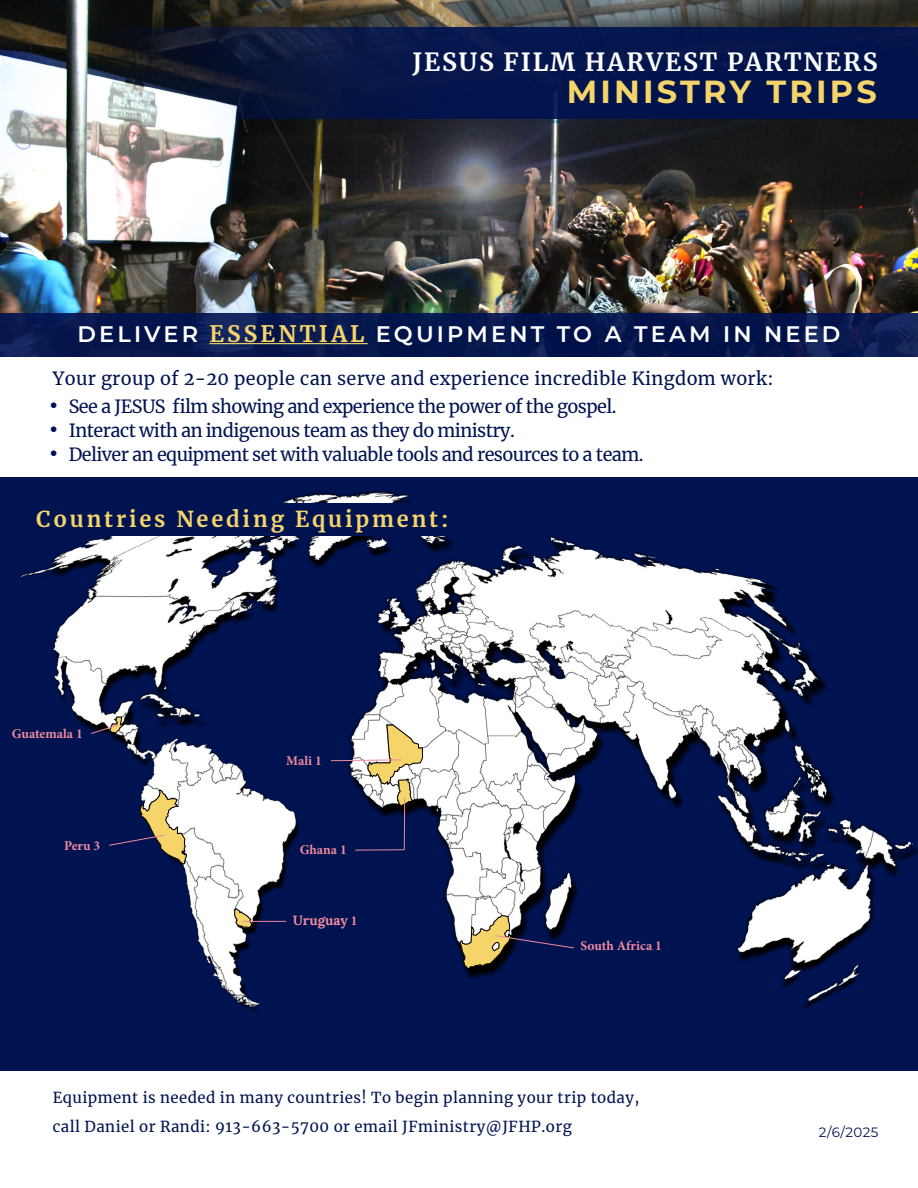
<style>
.page{position:relative;width:918px;height:1188px;background:#fff}
.page>*{position:absolute;margin:0;border:0;box-sizing:border-box;transform-origin:0 0}
.t1{font:700 31.95px "Montserrat";letter-spacing:.1em;color:#f5d46a}
.t2{font:700 24.75px "Merriweather";letter-spacing:.075em;color:#fff}
.t3{font:600 22.5px "Montserrat";letter-spacing:.14em;color:#fff}
.t4{font:700 21.75px "Merriweather";letter-spacing:.13em;color:#f5d46a}
.t5{font:18px/24px "Merriweather";letter-spacing:-.03em;color:#001351}
.t6{font:18px "Merriweather";letter-spacing:.02em;color:#001351}
.t7{font:18px/24px "Libre Baskerville";color:#001351;text-align:justify}
.t8{font:15px/28.5px "Merriweather";letter-spacing:.03em;color:#001351}
.t9{font:700 13.5px "Minion Pro";color:#f18a9e}
.t10{font:13.5px "Montserrat";color:#001351}
.t11{font:700 13.5px "Lora";color:#f18a9e}
.s1{font-family:"Merriweather";font-weight:700;color:#f5d46a}
.s2{font-family:"Minion Pro"}
</style>
<div class="page">
<div style="left:0;top:477px;width:918px;height:593px;background:#001351"></div>
<img style="left:0;top:0;width:918px;height:313px">
<div style="left:0;top:313px;width:918px;height:43px;background:#001351"></div>
<svg style="left:0;top:27px;width:918px;height:92px;background:#081746"></svg>
<img style="left:0;top:55px;width:237px;height:188px">
<img style="left:416px;top:536px;width:502px;height:473px">
<img style="left:20px;top:491px;width:396px;height:522px">
<svg style="left:235px;top:908px;width:17px;height:20px"></svg>
<div style="left:0;top:504px;width:466px;height:32px;background:#001351"></div>
<hr style="left:209px;top:343px;width:159px;height:1px;background:#f5d46a">
<svg style="left:330px;top:725px;width:93px;height:81px"></svg>
<hr style="left:404px;top:797px;width:1px;height:53px;background:#f18a9e">
<hr style="left:355px;top:849px;width:49px;height:2px;background:#f18a9e">
<svg style="left:108px;top:790px;width:79px;height:74px"></svg>
<svg style="left:460px;top:915px;width:115px;height:54px"></svg>
<svg style="left:90px;top:717px;width:34px;height:17px"></svg>
<hr style="left:243px;top:921px;width:43px;height:1px;background:#f18a9e">
<h2 class="t2" style="left:413px;top:45px;width:467px">JESUS FILM HARVEST PARTNERS</h2>
<h1 class="t1" style="left:567px;top:68px;width:312px">MINISTRY TRIPS</h1>
<p class="t3" style="left:77px;top:318px;width:765px">DELIVER <span class="s1">ESSENTIAL</span> EQUIPMENT TO A TEAM IN NEED</p>
<p class="t6" style="left:53px;top:366px;width:722px">Your group of 2-20 people can serve and experience incredible Kingdom work:</p>
<p class="t7" style="left:49px;top:394px;width:10px">• • •</p>
<p class="t5" style="left:69px;top:394px;width:576px">See a JESUS film showing and experience the power of the gospel.<br>Interact with an indigenous team as they do ministry.<br>Deliver an equipment set with valuable tools and resources to a team.</p>
<p class="t4" style="left:36px;top:504px;width:414px">Countries Needing Equipment:</p>
<p class="t9" style="left:12px;top:724px;width:73px">Guatemala 1</p>
<p class="t9" style="left:64px;top:836px;width:38px">Peru 3</p>
<p class="t9" style="left:286px;top:751px;width:37px">Mali 1</p>
<p class="t9" style="left:300px;top:840px;width:49px">Ghana 1</p>
<p class="t11" style="left:293px;top:909px;width:66px">Uruguay <span class="s2">1</span></p>
<p class="t9" style="left:580px;top:936px;width:83px">South Africa 1</p>
<p class="t8" style="left:53px;top:1083px;width:588px">Equipment is needed in many countries! To begin planning your trip today, call Daniel or Randi: 913-663-5700 or email JFministry@JFHP.org</p>
<p class="t10" style="left:819px;top:1123px;width:61px">2/6/2025</p>
</div>
